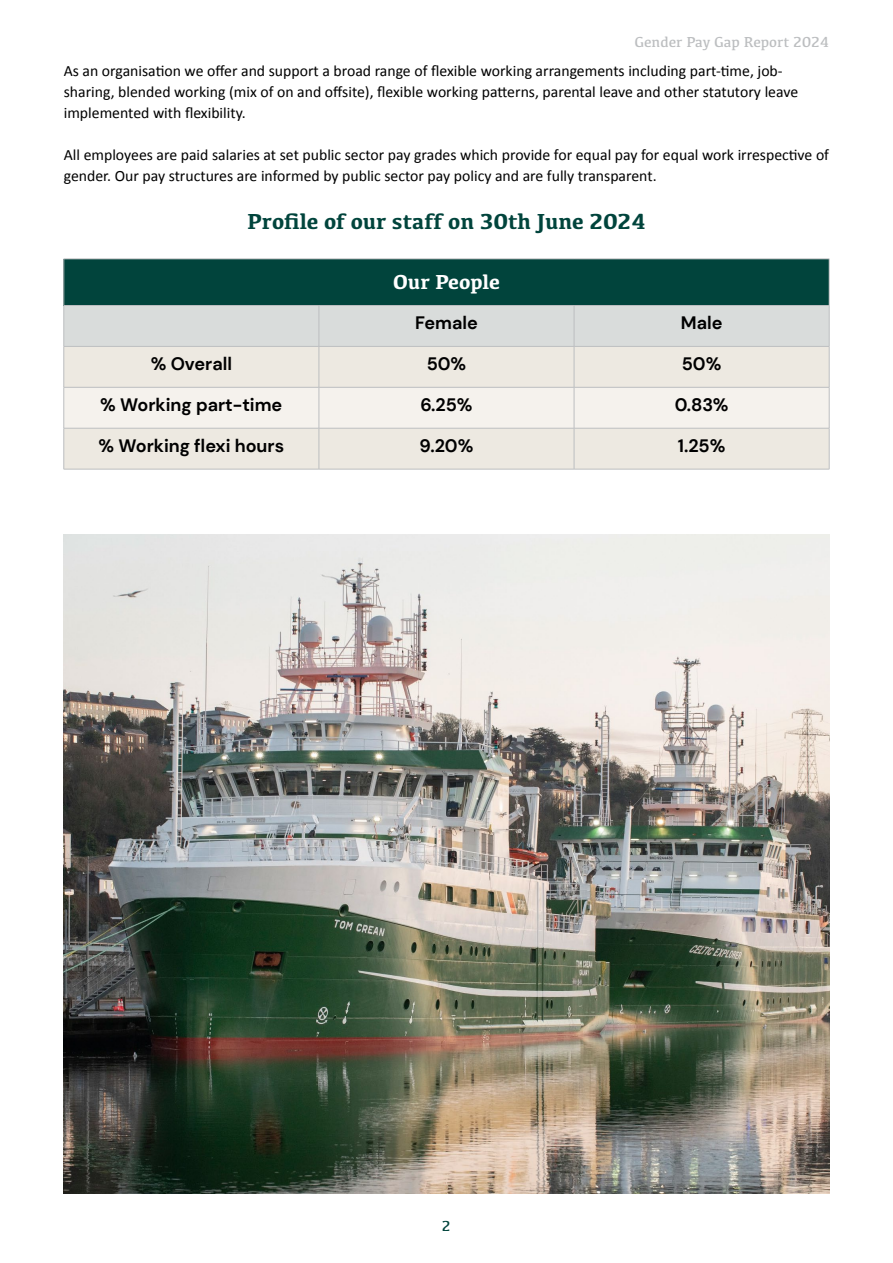
<style>
.page{position:relative;width:893px;height:1263px;background:#fff}
.page>*{position:absolute;margin:0;border:0;box-sizing:border-box;transform-origin:0 0}
.t1{font:700 22.5px "Kefa";color:#01443c}
.t2{font:700 21px "Kefa";color:#fff}
.t3{font:700 18px "DM Sans";color:#000}
.t4{font:15.75px/21px "Calibri";color:#000}
.t5{font:15px "Kefa";color:#bcbec0}
.t6{font:15px "Kefa";color:#01443c}
</style>
<div class="page">
<div style="left:64px;top:259px;width:765px;height:46px;background:#01443c"></div>
<div style="left:65px;top:306px;width:764px;height:40px;background:#d9dcdb"></div>
<div style="left:65px;top:347px;width:764px;height:122px;background:#ede9e1"></div>
<div style="left:65px;top:388px;width:764px;height:40px;background:#f5f2ed"></div>
<hr style="left:64px;top:259px;width:255px;height:1px;background:#bcbec0">
<hr style="left:64px;top:259px;width:1px;height:46px;background:#bcbec0">
<hr style="left:319px;top:259px;width:255px;height:1px;background:#bcbec0">
<hr style="left:574px;top:259px;width:255px;height:1px;background:#bcbec0">
<hr style="left:829px;top:259px;width:1px;height:46px;background:#bcbec0">
<hr style="left:64px;top:305px;width:255px;height:1px;background:#bcbec0">
<hr style="left:64px;top:306px;width:1px;height:40px;background:#bcbec0">
<hr style="left:319px;top:305px;width:255px;height:1px;background:#bcbec0">
<hr style="left:319px;top:306px;width:1px;height:40px;background:#bcbec0">
<hr style="left:574px;top:305px;width:255px;height:1px;background:#bcbec0">
<hr style="left:574px;top:306px;width:1px;height:40px;background:#bcbec0">
<hr style="left:829px;top:306px;width:1px;height:40px;background:#bcbec0">
<hr style="left:64px;top:346px;width:255px;height:1px;background:#bcbec0">
<hr style="left:64px;top:347px;width:1px;height:40px;background:#bcbec0">
<hr style="left:319px;top:346px;width:255px;height:1px;background:#bcbec0">
<hr style="left:319px;top:347px;width:1px;height:40px;background:#bcbec0">
<hr style="left:574px;top:346px;width:255px;height:1px;background:#bcbec0">
<hr style="left:574px;top:347px;width:1px;height:40px;background:#bcbec0">
<hr style="left:829px;top:347px;width:1px;height:40px;background:#bcbec0">
<hr style="left:64px;top:387px;width:255px;height:1px;background:#bcbec0">
<hr style="left:64px;top:387px;width:1px;height:41px;background:#bcbec0">
<hr style="left:319px;top:387px;width:255px;height:1px;background:#bcbec0">
<hr style="left:319px;top:387px;width:1px;height:41px;background:#bcbec0">
<hr style="left:574px;top:387px;width:255px;height:1px;background:#bcbec0">
<hr style="left:574px;top:387px;width:1px;height:41px;background:#bcbec0">
<hr style="left:829px;top:387px;width:1px;height:41px;background:#bcbec0">
<hr style="left:64px;top:428px;width:255px;height:1px;background:#bcbec0">
<hr style="left:64px;top:428px;width:1px;height:41px;background:#bcbec0">
<hr style="left:319px;top:428px;width:255px;height:1px;background:#bcbec0">
<hr style="left:319px;top:428px;width:1px;height:41px;background:#bcbec0">
<hr style="left:574px;top:428px;width:255px;height:1px;background:#bcbec0">
<hr style="left:574px;top:428px;width:1px;height:41px;background:#bcbec0">
<hr style="left:829px;top:428px;width:1px;height:41px;background:#bcbec0">
<hr style="left:64px;top:469px;width:255px;height:1px;background:#bcbec0">
<hr style="left:319px;top:469px;width:255px;height:1px;background:#bcbec0">
<hr style="left:574px;top:469px;width:255px;height:1px;background:#bcbec0">
<img style="left:64px;top:535px;width:765px;height:658px">
<p class="t5" style="left:635px;top:32px;width:196px">Gender Pay Gap Report 2024</p>
<p class="t4" style="left:64px;top:60px;width:736px">As an organisation we offer and support a broad range of flexible working arrangements including part-time, job&shy;sharing, blended working (mix of on and offsite), flexible working patterns, parental leave and other statutory leave implemented with flexibility.</p>
<p class="t4" style="left:64px;top:144px;width:767px">All employees are paid salaries at set public sector pay grades which provide for equal pay for equal work irrespective of gender. Our pay structures are informed by public sector pay policy and are fully transparent.</p>
<h1 class="t1" style="left:247px;top:206px;width:400px">Profile of our staff on 30th June 2024</h1>
<h2 class="t2" style="left:393px;top:268px;width:109px">Our People</h2>
<p class="t3" style="left:415px;top:312px;width:64px">Female</p>
<p class="t3" style="left:681px;top:312px;width:43px">Male</p>
<p class="t3" style="left:151px;top:353px;width:83px">% Overall</p>
<p class="t3" style="left:427px;top:353px;width:41px">50%</p>
<p class="t3" style="left:682px;top:353px;width:41px">50%</p>
<p class="t3" style="left:100px;top:394px;width:184px">% Working part-time</p>
<p class="t3" style="left:420px;top:394px;width:54px">6.25%</p>
<p class="t3" style="left:675px;top:394px;width:55px">0.83%</p>
<p class="t3" style="left:99px;top:435px;width:187px">% Working flexi hours</p>
<p class="t3" style="left:420px;top:435px;width:55px">9.20%</p>
<p class="t3" style="left:678px;top:435px;width:49px">1.25%</p>
<p class="t6" style="left:442px;top:1216px;width:11px">2</p>
</div>
